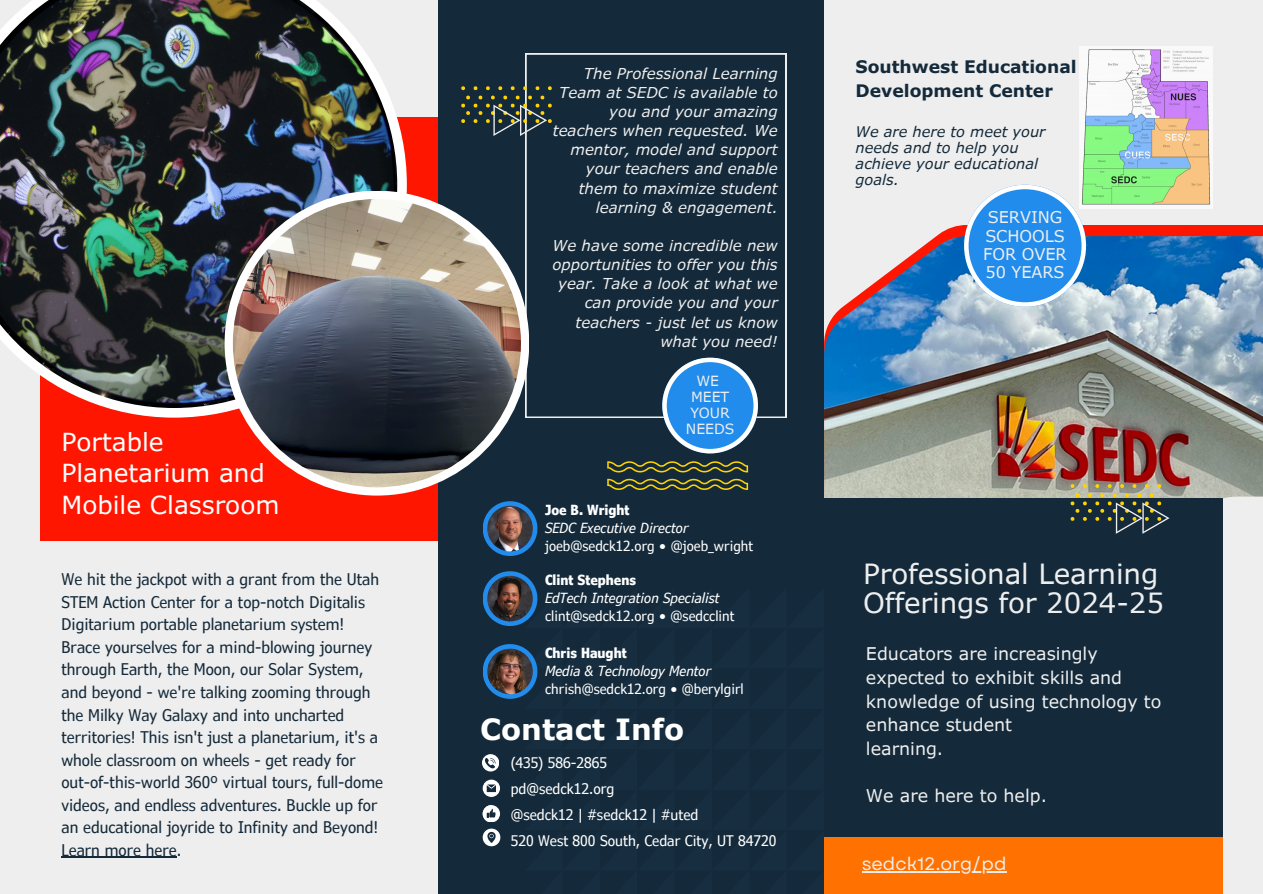
<style>
.page{position:relative;width:1263px;height:894px;background:#fff}
.page>*{position:absolute;margin:0;border:0;box-sizing:border-box;transform-origin:0 0}
.t1{font:700 29.1px "Verdana Pro";color:#fff}
.t2{font:27.75px/29.2px "Verdana Pro";letter-spacing:-.005em;color:#eee}
.t3{font:24.75px/31.5px "Verdana Pro";color:#fff}
.t4{font:18px "Garet";color:#eee}
.t5{font:17.55px/23.7px "Verdana Pro";color:#eee}
.t6{font:700 17.25px/23.7px "Verdana Pro";color:#142a3a}
.t7{font:16.2px/18.3px "Verdana Pro";letter-spacing:-.005em;color:#eee}
.t8{font:condensed 16.05px/22.5px "Verdana Pro";color:#142a3a}
.t9{font:italic 15px/19.2px "Verdana Pro";color:#eee;text-align:right}
.t10{font:condensed 14.55px "Verdana Pro";color:#fff}
.t11{font:italic 14.55px/15.8px "Verdana Pro";color:#142a3a}
.t12{font:14.1px/15.9px "Verdana Pro";letter-spacing:-.005em;color:#eee;text-align:center}
.t13{font:condensed 13.95px "Verdana Pro";color:#fff}
.t14{font:italic condensed 13.95px "Verdana Pro";color:#fff}
.t15{font:700 condensed 13.95px "Verdana Pro";color:#fff}
</style>
<div class="page">
<div style="left:0;top:0;width:1263px;height:893px;background:#eee"></div>
<div style="left:824px;top:836px;width:398px;height:57px;background:#ff7201"></div>
<div style="left:40px;top:117px;width:399px;height:423px;background:#ff1600"></div>
<svg style="left:108px;top:118px;width:299px;height:299px;fill:#fff"></svg>
<div style="left:936px;top:225px;width:327px;height:11px;background:#ff1600"></div>
<img style="left:824px;top:236px;width:439px;height:330px">
<div style="left:824px;top:498px;width:398px;height:338px;background:#142a3a"></div>
<div style="left:439px;top:0;width:385px;height:893px;background:#142a3a"></div>
<svg style="left:526px;top:54px;width:260px;height:363px"></svg>
<svg style="left:964px;top:185px;width:122px;height:121px;background:#5ca7eb"></svg>
<svg style="left:662px;top:357px;width:96px;height:96px"></svg>
<img style="left:0;top:0;width:397px;height:408px">
<div style="left:225px;top:191px;width:304px;height:304px;background:#fff;border-radius:50%"></div>
<img style="left:233px;top:199px;width:288px;height:288px;border-radius:50%">
<svg style="left:607px;top:461px;width:141px;height:11px"></svg>
<svg style="left:607px;top:478px;width:141px;height:11px"></svg>
<svg style="left:1070px;top:484px;width:99px;height:49px"></svg>
<svg style="left:461px;top:86px;width:91px;height:50px"></svg>
<svg style="left:483px;top:501px;width:54px;height:55px"></svg>
<img style="left:487px;top:505px;width:46px;height:46px">
<svg style="left:482px;top:571px;width:56px;height:276px"></svg>
<img style="left:487px;top:648px;width:46px;height:46px">
<hr style="left:862px;top:871px;width:144px;height:1px;background:#eee">
<img style="left:1080px;top:47px;width:133px;height:162px">
<hr style="left:61px;top:856px;width:116px;height:1px;background:#142a3a">
<p class="t3" style="left:61px;top:425px;width:220px">Portable<br>Planetarium and<br>Mobile Classroom</p>
<p class="t8" style="left:61px;top:567px;width:323px">We hit the jackpot with a grant from the Utah STEM Action Center for a top-notch Digitalis Digitarium portable planetarium system!<br>Brace yourselves for a mind-blowing journey through Earth, the Moon, our Solar System, and beyond - we're talking zooming through the Milky Way Galaxy and into uncharted territories! This isn't just a planetarium, it's a whole classroom on wheels - get ready for out-of-this-world 360º virtual tours, full-dome videos, and endless adventures. Buckle up for an educational joyride to Infinity and Beyond!<br>Learn more here.</p>
<p class="t9" style="left:553px;top:63px;width:226px">The Professional Learning<br>Team at SEDC is available to you and your amazing teachers when requested. We mentor, model and support your teachers and enable them to maximize student learning &amp; engagement.</p>
<p class="t9" style="left:552px;top:235px;width:227px">We have some incredible new opportunities to offer you this year. Take a look at what we can provide you and your teachers - just let us know what you need!</p>
<p class="t12" style="left:696px;top:372px;width:24px">WE</p>
<p class="t12" style="left:686px;top:388px;width:50px">MEET<br>YOUR<br>NEEDS</p>
<p class="t15" style="left:545px;top:500px;width:86px">Joe B. Wright</p>
<p class="t14" style="left:545px;top:518px;width:145px">SEDC Executive Director</p>
<p class="t13" style="left:545px;top:536px;width:209px">joeb@sedck12.org • @joeb_wright</p>
<h3 class="t15" style="left:545px;top:570px;width:92px">Clint Stephens</h3>
<p class="t14" style="left:545px;top:588px;width:176px">EdTech Integration Specialist</p>
<p class="t13" style="left:545px;top:606px;width:191px">clint@sedck12.org • @sedcclint</p>
<p class="t15" style="left:545px;top:643px;width:83px">Chris Haught</p>
<h4 class="t14" style="left:545px;top:661px;width:168px">Media &amp; Technology Mentor</h4>
<p class="t13" style="left:545px;top:679px;width:200px">chrish@sedck12.org • @berylgirl</p>
<p class="t1" style="left:480px;top:710px;width:206px">Contact Info</p>
<h1 class="t10" style="left:511px;top:753px;width:98px">(435) 586-2865</h1>
<p class="t10" style="left:511px;top:778px;width:105px">pd@sedck12.org</p>
<p class="t10" style="left:511px;top:804px;width:189px">@sedck12 | #sedck12 | #uted</p>
<p class="t10" style="left:511px;top:830px;width:267px">520 West 800 South, Cedar City, UT 84720</p>
<p class="t6" style="left:856px;top:55px;width:223px">Southwest Educational<br>Development Center</p>
<p class="t11" style="left:856px;top:124px;width:191px">We are here to meet your needs and to help you</p>
<p class="t11" style="left:856px;top:155px;width:184px">achieve your educational</p>
<p class="t11" style="left:856px;top:171px;width:45px">goals.</p>
<p class="t7" style="left:983px;top:208px;width:85px">SERVING<br>SCHOOLS<br>FOR OVER<br>50 YEARS</p>
<p class="t2" style="left:863px;top:558px;width:303px">Professional Learning<br>Offerings for 2024-25</p>
<p class="t5" style="left:866px;top:641px;width:297px">Educators are increasingly expected to exhibit skills and knowledge of using technology to enhance student<br>learning.</p>
<p class="t5" style="left:866px;top:783px;width:183px">We are here to help.</p>
<p class="t4" style="left:862px;top:850px;width:146px">sedck12.org/pd</p>
</div>
